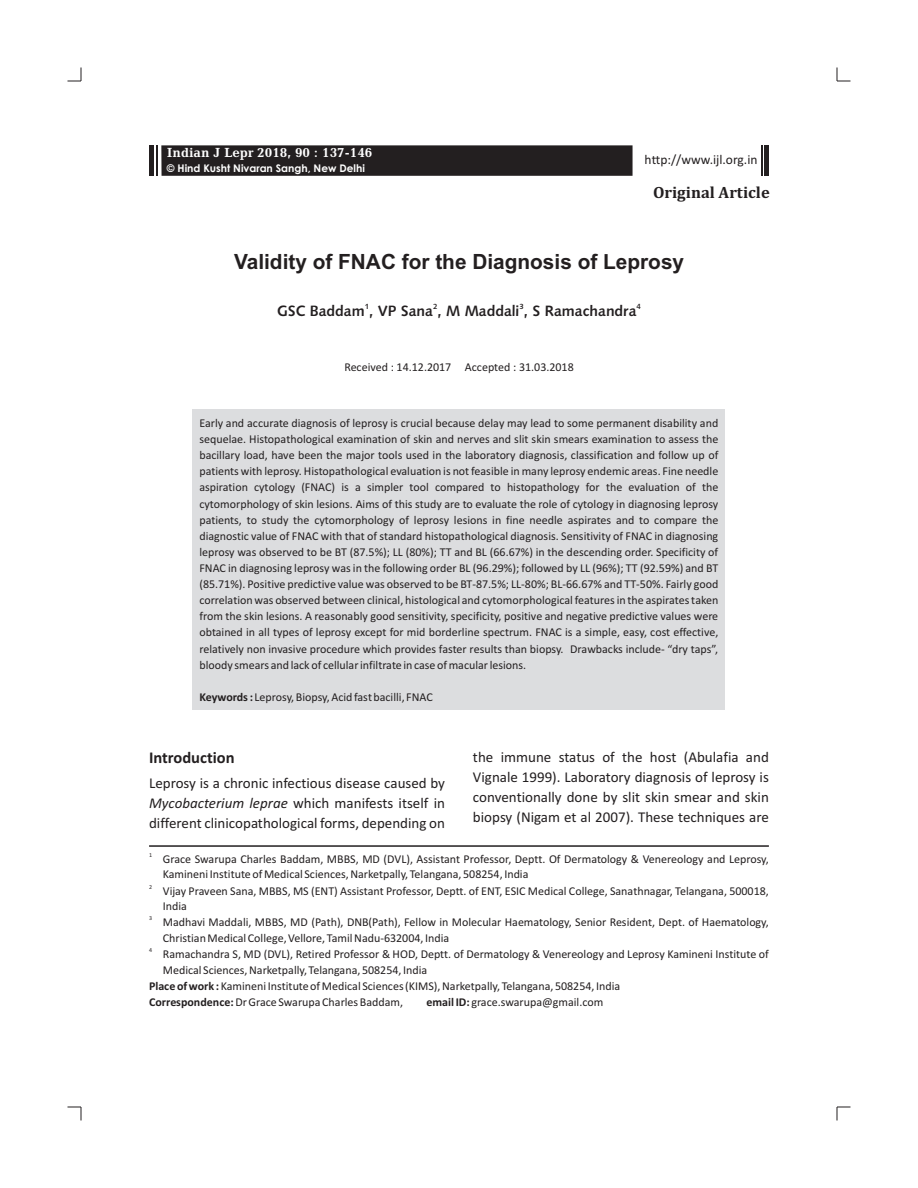
<style>
.page{position:relative;width:918px;height:1188px;background:#fff}
.page>*{position:absolute;margin:0;border:0;box-sizing:border-box;transform-origin:0 0}
.t1{font:700 21px "Arial";color:#231f20}
.t2{font:700 16.5px "Cambria";color:#231f20}
.t3{font:700 16.5px "Calibri";color:#231f20}
.t4{font:15px/20.1px "Calibri";color:#231f20;text-align:justify}
.t5{font:15px "Humanist 531 BT Roman A,Bold";color:#231f20}
.t6{font:700 13.5px "Candida BT";color:#fff}
.t7{font:13.5px "Calibri";color:#231f20}
.t8{font:12px/16px "Calibri";color:#231f20}
.t9{font:700 10.5px "Century Gothic";color:#fff}
.t10{font:7.5px "Humanist 531 BT Roman A,Bold";color:#231f20}
.t11{font:6px "Calibri";color:#231f20}
.s1{font-weight:700}
.s2{font-style:italic}
</style>
<div class="page">
<div style="left:161px;top:145px;width:472px;height:31px;background:#231f20"></div>
<div style="left:149px;top:145px;width:5px;height:31px;background:#231f20"></div>
<div style="left:193px;top:410px;width:532px;height:300px;background:#dcdddf"></div>
<hr style="left:156px;top:145px;width:2px;height:31px;background:#231f20">
<hr style="left:765px;top:145px;width:4px;height:31px;background:#231f20">
<hr style="left:761px;top:145px;width:2px;height:31px;background:#231f20">
<hr style="left:149px;top:845px;width:620px;height:2px;background:#231f20">
<svg style="left:68px;top:68px;width:14px;height:14px"></svg>
<svg style="left:837px;top:68px;width:13px;height:14px"></svg>
<svg style="left:68px;top:1107px;width:14px;height:13px"></svg>
<svg style="left:837px;top:1107px;width:13px;height:13px"></svg>
<p class="t6" style="left:167px;top:147px;width:207px">Indian J Lepr 2018, 90 : 137-146</p>
<p class="t9" style="left:167px;top:164px;width:200px">© Hind Kusht Nivaran Sangh, New Delhi</p>
<p class="t7" style="left:645px;top:154px;width:114px">http://www.ijl.org.in</p>
<h2 class="t2" style="left:653px;top:185px;width:118px">Original Article</h2>
<h1 class="t1" style="left:234px;top:254px;width:452px">Validity of FNAC for the Diagnosis of Leprosy</h1>
<p class="t10" style="left:365px;top:303px;width:6px">1</p>
<p class="t10" style="left:433px;top:303px;width:6px">2</p>
<p class="t10" style="left:519px;top:303px;width:6px">3</p>
<p class="t10" style="left:637px;top:303px;width:6px">4</p>
<p class="t5" style="left:277px;top:305px;width:361px">GSC Baddam , VP Sana , M Maddali , S Ramachandra</p>
<p class="t8" style="left:344px;top:359px;width:231px">Received : 14.12.2017 Accepted : 31.03.2018</p>
<p class="t8" style="left:199px;top:416px;width:521px;text-align:justify">Early and accurate diagnosis of leprosy is crucial because delay may lead to some permanent disability and sequelae. Histopathological examination of skin and nerves and slit skin smears examination to assess the bacillary load, have been the major tools used in the laboratory diagnosis, classification and follow up of patients with leprosy. Histopathological evaluation is not feasible in many leprosy endemic areas. Fine needle aspiration cytology (FNAC) is a simpler tool compared to histopathology for the evaluation of the cytomorphology of skin lesions. Aims of this study are to evaluate the role of cytology in diagnosing leprosy patients, to study the cytomorphology of leprosy lesions in fine needle aspirates and to compare the diagnostic value of FNAC with that of standard histopathological diagnosis. Sensitivity of FNAC in diagnosing leprosy was observed to be BT (87.5%); LL (80%); TT and BL (66.67%) in the descending order. Specificity of FNAC in diagnosing leprosy was in the following order BL (96.29%); followed by LL (96%); TT (92.59%) and BT (85.71%). Positive predictive value was observed to be BT-87.5%; LL-80%; BL-66.67% and TT-50%. Fairly good correlation was observed between clinical, histological and cytomorphological features in the aspirates taken from the skin lesions. A reasonably good sensitivity, specificity, positive and negative predictive values were obtained in all types of leprosy except for mid borderline spectrum. FNAC is a simple, easy, cost effective, relatively non invasive procedure which provides faster results than biopsy. Drawbacks include- “dry taps”, bloody smears and lack of cellular infiltrate in case of macular lesions.</p>
<p class="t8" style="left:199px;top:690px;width:235px"><span class="s1">Keywords :</span> Leprosy, Biopsy, Acid fast bacilli, FNAC</p>
<h2 class="t3" style="left:149px;top:751px;width:87px">Introduction</h2>
<p class="t4" style="left:149px;top:774px;width:297px">Leprosy is a chronic infectious disease caused by <span class="s2">Mycobacterium leprae</span> which manifests itself in different clinicopathological forms, depending on</p>
<p class="t4" style="left:473px;top:748px;width:297px">the immune status of the host (Abulafia and Vignale 1999). Laboratory diagnosis of leprosy is conventionally done by slit skin smear and skin biopsy (Nigam et al 2007). These techniques are</p>
<p class="t11" style="left:149px;top:852px;width:5px">1</p>
<p class="t8" style="left:163px;top:852px;width:608px;line-height:15.5px">Grace Swarupa Charles Baddam, MBBS, MD (DVL), Assistant Professor, Deptt. Of Dermatology &amp; Venereology and Leprosy,<br>Kamineni Institute of Medical Sciences, Narketpally, Telangana, 508254, India</p>
<p class="t11" style="left:149px;top:884px;width:5px">2</p>
<p class="t8" style="left:163px;top:884px;width:608px;line-height:15.5px">Vijay Praveen Sana, MBBS, MS (ENT) Assistant Professor, Deptt. of ENT, ESIC Medical College, Sanathnagar, Telangana, 500018,<br>India</p>
<p class="t11" style="left:149px;top:916px;width:5px">3</p>
<p class="t8" style="left:163px;top:916px;width:608px;line-height:15.5px">Madhavi Maddali, MBBS, MD (Path), DNB(Path), Fellow in Molecular Haematology, Senior Resident, Dept. of Haematology,<br>Christian Medical College, Vellore, Tamil Nadu-632004, India</p>
<p class="t11" style="left:149px;top:948px;width:5px">4</p>
<p class="t8" style="left:163px;top:947px;width:608px">Ramachandra S, MD (DVL), Retired Professor &amp; HOD, Deptt. of Dermatology &amp; Venereology and Leprosy Kamineni Institute of</p>
<p class="t8" style="left:163px;top:963px;width:266px">Medical Sciences, Narketpally, Telangana, 508254, India</p>
<p class="t8" style="left:149px;top:979px;width:473px"><span class="s1">Place of work :</span> Kamineni Institute of Medical Sciences (KIMS), Narketpally, Telangana, 508254, India</p>
<p class="t8" style="left:149px;top:995px;width:256px"><span class="s1">Correspondence:</span> Dr Grace Swarupa Charles Baddam,</p>
<p class="t8" style="left:426px;top:995px;width:178px"><span class="s1">email ID:</span> grace.swarupa@gmail.com</p>
</div>
